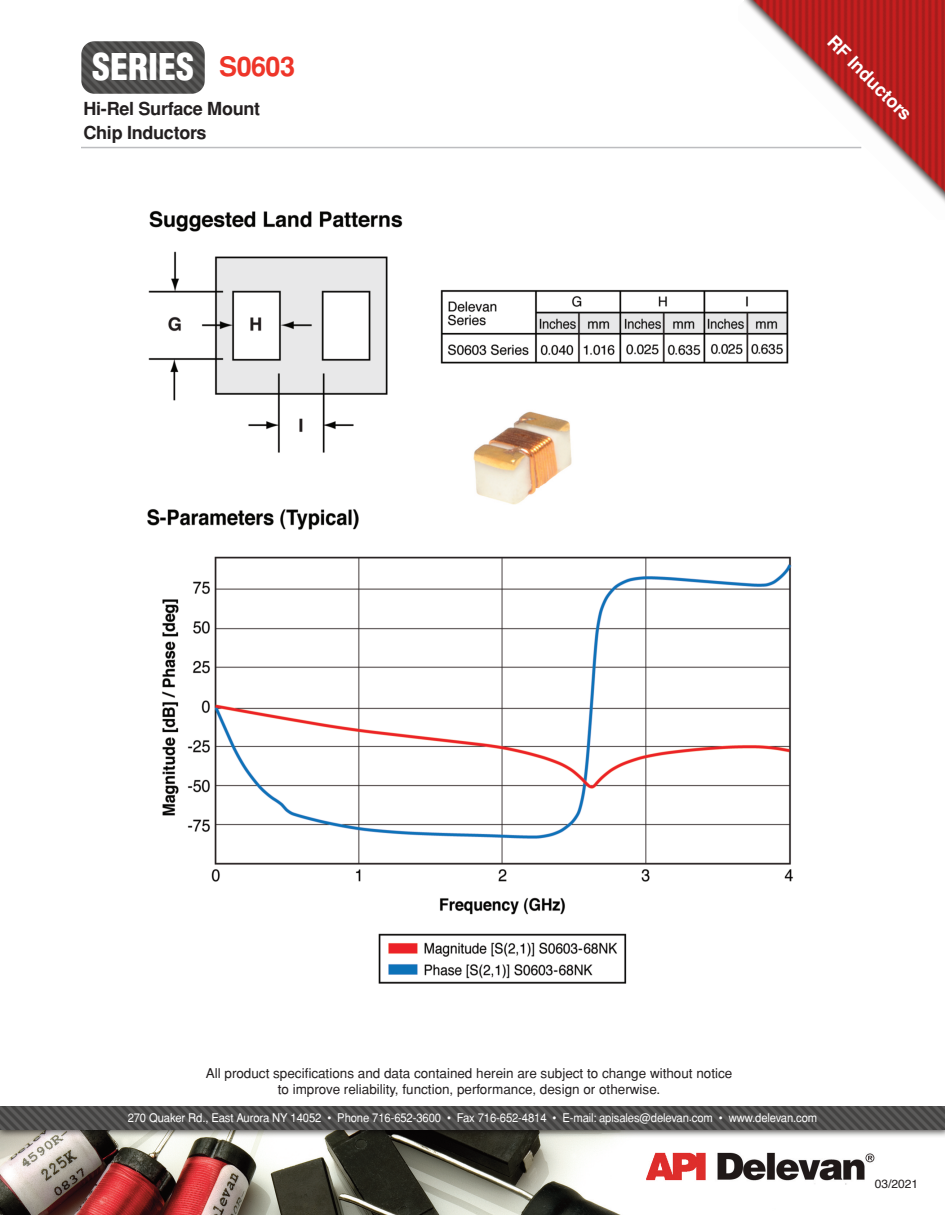
<style>
.page{position:relative;width:945px;height:1215px;background:#fff}
.page>*{position:absolute;margin:0;border:0;box-sizing:border-box;transform-origin:0 0}
.t1{font:900 condensed 36px "Helvetica";color:#fff}
.t2{font:700 18px/24px "Helvetica";letter-spacing:-.015em;color:#231f20}
.t3{font:700 18px "Helvetica";color:#fff}
.t4{font:13.5px/16.5px "Helvetica";color:#231f20;text-align:center}
.t5{font:12px "Helvetica";letter-spacing:-.01em;color:#fff;scale:.94 1}
.t6{font:12px "Helvetica";color:#231f20}
.s1{font-weight:700;font-stretch:normal;font-size:27px;color:#ee3529}
</style>
<div class="page">
<img style="left:739px;top:0;width:206px;height:203px">
<img style="left:0;top:1107px;width:945px;height:108px">
<hr style="left:81px;top:147px;width:780px;height:1px;background:#bcbdc0">
<img style="left:81px;top:41px;width:124px;height:53px;border-radius:13px">
<div style="left:140px;top:197px;width:663px;height:803px;background:#fff"></div>
<img style="left:148px;top:210px;width:645px;height:774px">
<img style="left:464px;top:401px;width:119px;height:112px">
<h1 class="t1" style="left:92px;top:47px;width:204px">SERIES <span class="s1">S0603</span></h1>
<h2 class="t2" style="left:84px;top:97px;width:178px">Hi-Rel Surface Mount<br>Chip Inductors</h2>
<h2 class="t3" style="left:838px;top:31px;width:112px;rotate:45deg">RF Inductors</h2>
<p class="t4" style="left:206px;top:1065px;width:528px">All product specifications and data contained herein are subject to change without notice to improve reliability, function, performance, design or otherwise.</p>
<p class="t5" style="left:128px;top:1111px;width:735px">270 Quaker Rd., East Aurora NY 14052 • Phone 716-652-3600 • Fax 716-652-4814 • E-mail: apisales@delevan.com • www.delevan.com</p>
<p class="t6" style="left:875px;top:1174px;width:45px">03/2021</p>
</div>
